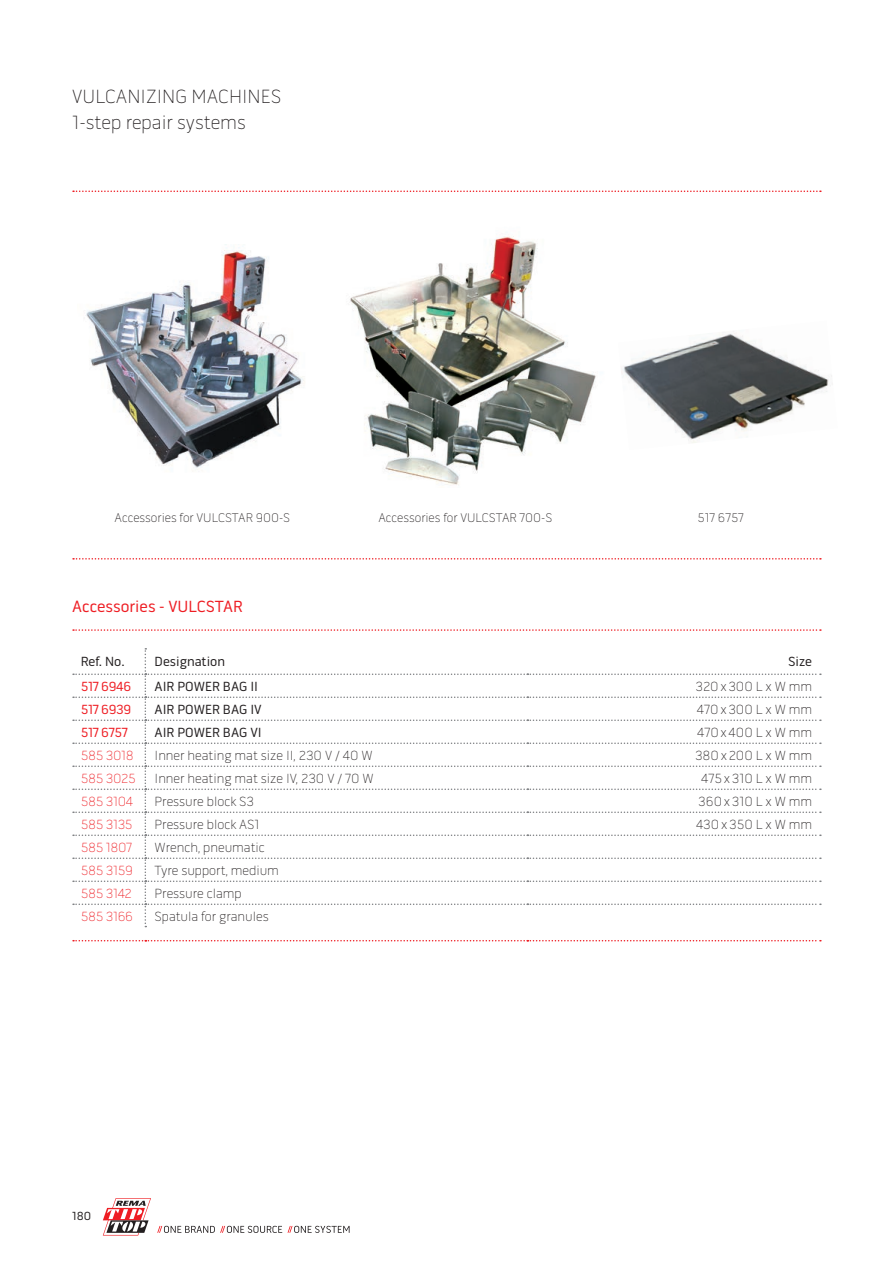
<style>
.page{position:relative;width:893px;height:1263px;background:#fff}
.page>*{position:absolute;margin:0;border:0;box-sizing:border-box;transform-origin:0 0}
.Head_A_Th_13_17_Left{font:100 19.5px "Pill Gothic 600 mg";color:#231f20}
.Head_B_Th_13_17_Left{font:100 19.5px "Pill Gothic 600 mg";color:#231f20}
.Head_thin_13_17_RED{font:16.5px "Pill Gothic 600 mg";color:#ee1d23}
.Table_Thin_9_9{font:100 13.5px "Pill Gothic 600 mg";color:#231f20}
.Table_Thin_9_9_Right{font:100 13.5px "Pill Gothic 600 mg";color:#231f20}
.Table_Code_Thin_9_9{font:100 13.5px "Pill Gothic 600 mg";letter-spacing:-.025em;color:#ee1d23}
.Table_Reg_9_9{font:13.5px "Pill Gothic 600 mg";color:#231f20}
.Table_Code_Reg_9_9_R{font:13.5px "Pill Gothic 600 mg";letter-spacing:-.025em;color:#ee1d23}
.Table_Header_9_9{font:13.5px "Pill Gothic 600 mg";color:#231f20}
.Table_Header_9_9_Rig{font:13.5px "Pill Gothic 600 mg";color:#231f20}
.Caption_Th_8_5_9_Cen{font:100 12.75px "Pill Gothic 600 mg";color:#231f20}
.t1{font:12px "Pill Gothic 600 mg";color:#231f20}
</style>
<div class="page">
<svg style="left:103px;top:1198px;width:48px;height:37px"></svg>
<svg style="left:157px;top:1226px;width:193px;height:7px"></svg>
<svg style="left:73px;top:629px;width:748px;height:2px"></svg>
<svg style="left:73px;top:558px;width:748px;height:2px"></svg>
<svg style="left:73px;top:190px;width:748px;height:2px"></svg>
<img style="left:86px;top:244px;width:219px;height:224px">
<img style="left:350px;top:236px;width:246px;height:249px">
<img style="left:621px;top:331px;width:212px;height:112px">
<svg style="left:73px;top:648px;width:748px;height:279px"></svg>
<svg style="left:73px;top:940px;width:748px;height:1px"></svg>
<p class="Head_A_Th_13_17_Left" style="left:72px;top:85px;width:211px">VULCANIZING MACHINES</p>
<p class="Head_B_Th_13_17_Left" style="left:72px;top:111px;width:175px">1-step repair systems</p>
<p class="Caption_Th_8_5_9_Cen" style="left:115px;top:510px;width:177px">Accessories for VULCSTAR 900-S</p>
<p class="Caption_Th_8_5_9_Cen" style="left:378px;top:510px;width:175px">Accessories for VULCSTAR 700-S</p>
<p class="Caption_Th_8_5_9_Cen" style="left:697px;top:510px;width:48px">517 6757</p>
<p class="Head_thin_13_17_RED" style="left:72px;top:597px;width:172px">Accessories - VULCSTAR</p>
<p class="Table_Header_9_9" style="left:81px;top:653px;width:45px">Ref. No.</p>
<p class="Table_Header_9_9" style="left:155px;top:653px;width:72px">Designation</p>
<p class="Table_Header_9_9_Rig" style="left:788px;top:653px;width:26px">Size</p>
<p class="Table_Code_Reg_9_9_R" style="left:81px;top:678px;width:52px">517 6946</p>
<p class="Table_Reg_9_9" style="left:155px;top:678px;width:105px">AIR POWER BAG II</p>
<p class="Table_Thin_9_9_Right" style="left:695px;top:678px;width:118px">320x300 L x W mm</p>
<p class="Table_Code_Reg_9_9_R" style="left:81px;top:701px;width:52px">517 6939</p>
<p class="Table_Reg_9_9" style="left:155px;top:701px;width:109px">AIR POWER BAG IV</p>
<p class="Table_Thin_9_9_Right" style="left:697px;top:701px;width:117px">470x300 L x W mm</p>
<p class="Table_Code_Reg_9_9_R" style="left:81px;top:724px;width:49px">517 6757</p>
<p class="Table_Reg_9_9" style="left:155px;top:724px;width:109px">AIR POWER BAG VI</p>
<p class="Table_Thin_9_9_Right" style="left:697px;top:724px;width:117px">470x400 L x W mm</p>
<p class="Table_Code_Thin_9_9" style="left:81px;top:747px;width:54px">585 3018</p>
<p class="Table_Thin_9_9" style="left:155px;top:747px;width:220px">Inner heating mat size II, 230 V / 40 W</p>
<p class="Table_Thin_9_9" style="left:695px;top:747px;width:119px">380x200 L x W mm</p>
<p class="Table_Code_Thin_9_9" style="left:81px;top:770px;width:56px">585 3025</p>
<p class="Table_Thin_9_9" style="left:155px;top:770px;width:221px">Inner heating mat size IV, 230 V / 70 W</p>
<p class="Table_Thin_9_9_Right" style="left:701px;top:770px;width:113px">475x310 L x W mm</p>
<p class="Table_Code_Thin_9_9" style="left:81px;top:793px;width:54px">585 3104</p>
<p class="Table_Thin_9_9" style="left:155px;top:793px;width:101px">Pressure block S3</p>
<p class="Table_Thin_9_9_Right" style="left:698px;top:793px;width:115px">360x310 L x W mm</p>
<p class="Table_Code_Thin_9_9" style="left:81px;top:816px;width:53px">585 3135</p>
<p class="Table_Thin_9_9" style="left:155px;top:816px;width:106px">Pressure block AS1</p>
<p class="Table_Thin_9_9_Right" style="left:696px;top:816px;width:118px">430x350 L x W mm</p>
<p class="Table_Code_Thin_9_9" style="left:81px;top:839px;width:53px">585 1807</p>
<p class="Table_Thin_9_9" style="left:155px;top:839px;width:112px">Wrench, pneumatic</p>
<p class="Table_Code_Thin_9_9" style="left:81px;top:862px;width:54px">585 3159</p>
<p class="Table_Thin_9_9" style="left:155px;top:862px;width:126px">Tyre support, medium</p>
<p class="Table_Code_Thin_9_9" style="left:81px;top:885px;width:53px">585 3142</p>
<p class="Table_Thin_9_9" style="left:155px;top:885px;width:89px">Pressure clamp</p>
<p class="Table_Code_Thin_9_9" style="left:81px;top:908px;width:54px">585 3166</p>
<p class="Table_Thin_9_9" style="left:155px;top:908px;width:116px">Spatula for granules</p>
<p class="t1" style="left:72px;top:1209px;width:20px">180</p>
</div>
